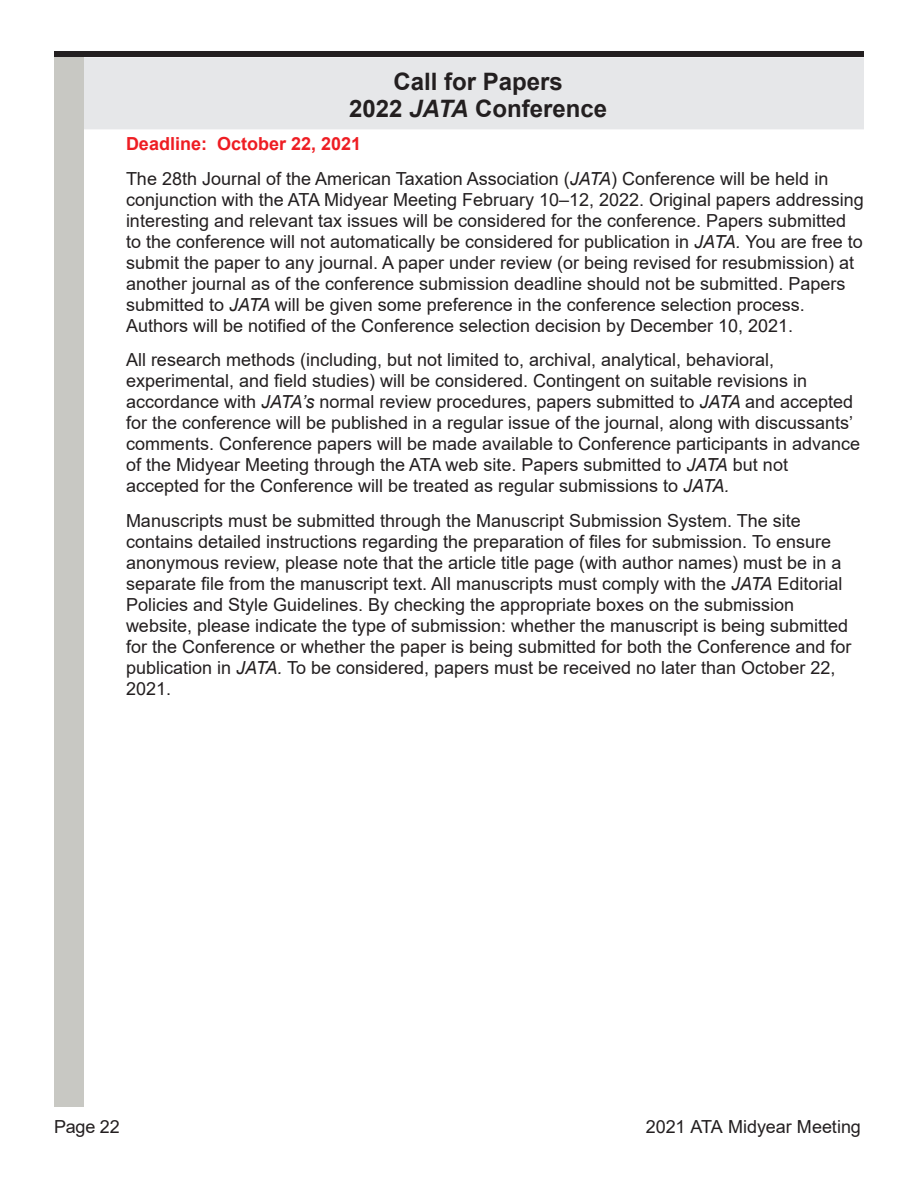
<style>
.page{position:relative;width:918px;height:1188px;background:#fff}
.page>*{position:absolute;margin:0;border:0;box-sizing:border-box;transform-origin:0 0}
.Schdeule_Page_Header{font:700 24px "Arial";color:#231f20}
.Schedule_Indented_De{font:18px/21px "Arial";color:#231f20}
.Schedule_Indented_De-2{font:700 18px "Arial";color:#ee1d23}
.s1{font-style:italic}
</style>
<div class="page">
<div style="left:54px;top:54px;width:30px;height:1053px;background:#c8c8c3"></div>
<div style="left:54px;top:51px;width:810px;height:6px;background:#231f20"></div>
<div style="left:84px;top:57px;width:780px;height:45px;background:#e6e7e9"></div>
<div style="left:84px;top:84px;width:780px;height:45px;background:#e6e7e9"></div>
<p class="Schdeule_Page_Header" style="left:393px;top:65px;width:171px">Call for Papers</p>
<p class="Schdeule_Page_Header" style="left:349px;top:92px;width:259px">2022 <span class="s1">JATA</span> Conference</p>
<p class="Schedule_Indented_De-2" style="left:126px;top:131px;width:237px">Deadline: October 22, 2021</p>
<p class="Schedule_Indented_De" style="left:126px;top:168px;width:739px">The 28th Journal of the American Taxation Association (<span class="s1">JATA</span>) Conference will be held in conjunction with the ATA Midyear Meeting February 10–12, 2022. Original papers addressing interesting and relevant tax issues will be considered for the conference. Papers submitted to the conference will not automatically be considered for publication in <span class="s1">JATA.</span> You are free to submit the paper to any journal. A paper under review (or being revised for resubmission) at another journal as of the conference submission deadline should not be submitted. Papers submitted to <span class="s1">JATA</span> will be given some preference in the conference selection process.<br>Authors will be notified of the Conference selection decision by December 10, 2021.</p>
<p class="Schedule_Indented_De" style="left:126px;top:349px;width:736px">All research methods (including, but not limited to, archival, analytical, behavioral, experimental, and field studies) will be considered. Contingent on suitable revisions in accordance with <span class="s1">JATA’s</span> normal review procedures, papers submitted to <span class="s1">JATA</span> and accepted for the conference will be published in a regular issue of the journal, along with discussants’ comments. Conference papers will be made available to Conference participants in advance of the Midyear Meeting through the ATA web site. Papers submitted to <span class="s1">JATA</span> but not accepted for the Conference will be treated as regular submissions to <span class="s1">JATA.</span></p>
<p class="Schedule_Indented_De" style="left:126px;top:510px;width:727px">Manuscripts must be submitted through the Manuscript Submission System. The site contains detailed instructions regarding the preparation of files for submission. To ensure anonymous review, please note that the article title page (with author names) must be in a separate file from the manuscript text. All manuscripts must comply with the <span class="s1">JATA</span> Editorial Policies and Style Guidelines. By checking the appropriate boxes on the submission website, please indicate the type of submission: whether the manuscript is being submitted for the Conference or whether the paper is being submitted for both the Conference and for publication in <span class="s1">JATA.</span> To be considered, papers must be received no later than October 22, 2021.</p>
<p class="Schedule_Indented_De" style="left:54px;top:1116px;width:67px">Page 22</p>
<p class="Schedule_Indented_De" style="left:646px;top:1116px;width:217px">2021 ATA Midyear Meeting</p>
</div>
